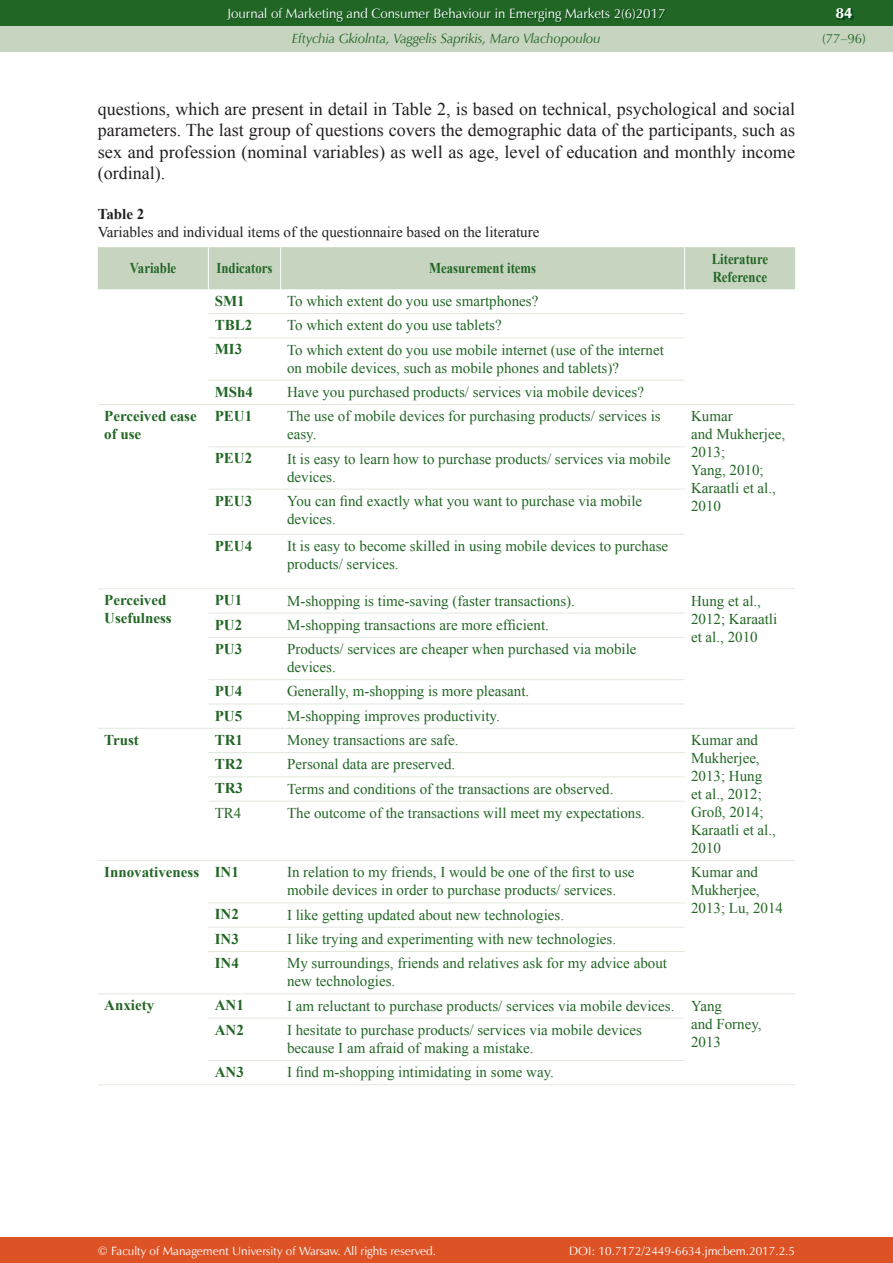
<style>
.page{position:relative;width:893px;height:1263px;background:#fff}
.page>*{position:absolute;margin:0;border:0;box-sizing:border-box;transform-origin:0 0}
.t1{font:18px/21.6px "Times New Roman";color:#231f20;text-align:justify}
.t2{font:15px/18px "Times New Roman";color:#226625}
.t3{font:700 15px/18px "Times New Roman";color:#226625}
.t4{font:15px "Times New Roman";color:#231f20}
.t5{font:700 15px/18px "Times New Roman";color:#226625;scale:.85 1}
.t6{font:700 15px "Times New Roman";color:#231f20}
.t7{font:15px "Zapf Humnst Ult EU";color:#fff}
.t8{font:13.5px "Zapf Humnst EU";color:#fff}
.t9{font:italic 13.5px "Zapf Humnst EU";color:#226625}
.t10{font:13.5px "Zapf Humnst EU";color:#226625}
.t11{font:12px "Zapf Humnst EU";color:#fff}
</style>
<div class="page">
<div style="left:0;top:0;width:893px;height:51px;background:#c6d4c0"></div>
<div style="left:0;top:1237px;width:893px;height:26px;background:#dd5326"></div>
<div style="left:0;top:0;width:893px;height:26px;background:#226625"></div>
<img style="left:228px;top:9px;width:438px;height:14px">
<img style="left:837px;top:10px;width:16px;height:10px">
<div style="left:98px;top:247px;width:697px;height:42px;background:#c6d4c0"></div>
<hr style="left:208px;top:247px;width:1px;height:42px;background:#fff">
<hr style="left:280px;top:247px;width:1px;height:42px;background:#fff">
<hr style="left:684px;top:247px;width:1px;height:42px;background:#fff">
<hr style="left:208px;top:313px;width:477px;height:1px;background:#e1e9dd">
<hr style="left:208px;top:337px;width:477px;height:1px;background:#e1e9dd">
<hr style="left:208px;top:380px;width:477px;height:1px;background:#e1e9dd">
<hr style="left:98px;top:404px;width:697px;height:1px;background:#e1e9dd">
<hr style="left:208px;top:446px;width:477px;height:1px;background:#e1e9dd">
<hr style="left:208px;top:489px;width:477px;height:1px;background:#e1e9dd">
<hr style="left:208px;top:534px;width:477px;height:1px;background:#e1e9dd">
<hr style="left:98px;top:588px;width:697px;height:1px;background:#e1e9dd">
<hr style="left:208px;top:613px;width:477px;height:1px;background:#e1e9dd">
<hr style="left:208px;top:637px;width:477px;height:1px;background:#e1e9dd">
<hr style="left:208px;top:679px;width:477px;height:1px;background:#e1e9dd">
<hr style="left:208px;top:704px;width:477px;height:1px;background:#e1e9dd">
<hr style="left:98px;top:728px;width:697px;height:1px;background:#e1e9dd">
<hr style="left:208px;top:752px;width:477px;height:1px;background:#e1e9dd">
<hr style="left:208px;top:776px;width:477px;height:1px;background:#e1e9dd">
<hr style="left:208px;top:801px;width:477px;height:1px;background:#e1e9dd">
<hr style="left:98px;top:860px;width:697px;height:1px;background:#e1e9dd">
<hr style="left:208px;top:902px;width:477px;height:1px;background:#e1e9dd">
<hr style="left:208px;top:927px;width:477px;height:1px;background:#e1e9dd">
<hr style="left:208px;top:951px;width:477px;height:1px;background:#e1e9dd">
<hr style="left:98px;top:993px;width:697px;height:1px;background:#e1e9dd">
<hr style="left:208px;top:1018px;width:477px;height:1px;background:#e1e9dd">
<hr style="left:208px;top:1060px;width:477px;height:1px;background:#e1e9dd">
<hr style="left:98px;top:1084px;width:697px;height:1px;background:#e1e9dd">
<p class="t8" style="left:227px;top:5px;width:440px">Journal of Marketing and Consumer Behaviour in Emerging Markets 2(6)2017</p>
<p class="t9" style="left:292px;top:30px;width:310px">Eftychia Gkiolnta, Vaggelis Saprikis, Maro Vlachopoulou</p>
<p class="t1" style="left:98px;top:98px;width:699px">questions, which are present in detail in Table 2, is based on technical, psychological and social parameters. The last group of questions covers the demographic data of the participants, such as sex and profession (nominal variables) as well as age, level of education and monthly income (ordinal).</p>
<p class="t6" style="left:98px;top:206px;width:48px">Table 2</p>
<p class="t4" style="left:98px;top:224px;width:443px">Variables and individual items of the questionnaire based on the literature</p>
<p class="t5" style="left:130px;top:259px;width:56px">Variable</p>
<p class="t5" style="left:217px;top:259px;width:67px">Indicators</p>
<p class="t5" style="left:429px;top:259px;width:127px">Measurement items</p>
<p class="t5" style="left:712px;top:250px;width:68px">Literature<br>Reference</p>
<p class="t3" style="left:215px;top:292px;width:31px">SM1</p>
<p class="t2" style="left:287px;top:292px;width:253px">To which extent do you use smartphones?</p>
<p class="t3" style="left:215px;top:316px;width:39px">TBL2</p>
<p class="t2" style="left:287px;top:316px;width:216px">To which extent do you use tablets?</p>
<p class="t3" style="left:215px;top:340px;width:29px">MI3</p>
<p class="t2" style="left:287px;top:341px;width:378px">To which extent do you use mobile internet (use of the internet on mobile devices, such as mobile phones and tablets)?</p>
<p class="t3" style="left:215px;top:383px;width:40px">MSh4</p>
<p class="t2" style="left:287px;top:383px;width:359px">Have you purchased products/ services via mobile devices?</p>
<p class="t3" style="left:104px;top:407px;width:94px">Perceived ease of use</p>
<p class="t3" style="left:215px;top:407px;width:39px">PEU1</p>
<p class="t2" style="left:287px;top:407px;width:375px">The use of mobile devices for purchasing products/ services is easy.</p>
<p class="t2" style="left:691px;top:407px;width:96px">Kumar<br>and Mukherjee,<br>2013;<br>Yang, 2010;<br>Karaatli et al.,<br>2010</p>
<p class="t3" style="left:215px;top:449px;width:39px">PEU2</p>
<p class="t2" style="left:287px;top:449px;width:385px">It is easy to learn how to purchase products/ services via mobile devices.</p>
<p class="t3" style="left:215px;top:492px;width:39px">PEU3</p>
<p class="t2" style="left:287px;top:492px;width:357px">You can find exactly what you want to purchase via mobile devices.</p>
<p class="t3" style="left:215px;top:537px;width:39px">PEU4</p>
<p class="t2" style="left:287px;top:537px;width:383px">It is easy to become skilled in using mobile devices to purchase products/ services.</p>
<p class="t3" style="left:104px;top:591px;width:69px">Perceived<br>Usefulness</p>
<p class="t3" style="left:215px;top:591px;width:29px">PU1</p>
<p class="t2" style="left:287px;top:591px;width:289px">M-shopping is time-saving (faster transactions).</p>
<p class="t2" style="left:691px;top:591px;width:88px">Hung et al.,<br>2012; Karaatli et al., 2010</p>
<p class="t3" style="left:215px;top:615px;width:29px">PU2</p>
<p class="t2" style="left:287px;top:616px;width:264px">M-shopping transactions are more efficient.</p>
<p class="t3" style="left:215px;top:640px;width:29px">PU3</p>
<p class="t2" style="left:287px;top:640px;width:351px">Products/ services are cheaper when purchased via mobile devices.</p>
<p class="t3" style="left:215px;top:682px;width:29px">PU4</p>
<p class="t2" style="left:287px;top:682px;width:244px">Generally, m-shopping is more pleasant.</p>
<p class="t3" style="left:215px;top:706px;width:29px">PU5</p>
<p class="t2" style="left:287px;top:707px;width:214px">M-shopping improves productivity.</p>
<p class="t3" style="left:104px;top:731px;width:36px">Trust</p>
<p class="t3" style="left:215px;top:731px;width:30px">TR1</p>
<p class="t2" style="left:287px;top:731px;width:173px">Money transactions are safe.</p>
<p class="t2" style="left:691px;top:731px;width:86px">Kumar and<br>Mukherjee,<br>2013; Hung et al., 2012;<br>Groß, 2014;<br>Karaatli et al.,<br>2010</p>
<p class="t3" style="left:215px;top:755px;width:30px">TR2</p>
<p class="t2" style="left:287px;top:755px;width:170px">Personal data are preserved.</p>
<p class="t3" style="left:215px;top:779px;width:30px">TR3</p>
<p class="t2" style="left:287px;top:780px;width:328px">Terms and conditions of the transactions are observed.</p>
<p class="t2" style="left:215px;top:804px;width:28px">TR4</p>
<p class="t2" style="left:287px;top:804px;width:359px">The outcome of the transactions will meet my expectations.</p>
<p class="t3" style="left:104px;top:863px;width:136px">Innovativeness IN1</p>
<p class="t2" style="left:287px;top:863px;width:349px">In relation to my friends, I would be one of the first to use mobile devices in order to purchase products/ services.</p>
<p class="t2" style="left:691px;top:863px;width:94px">Kumar and<br>Mukherjee,<br>2013; Lu, 2014</p>
<p class="t3" style="left:215px;top:905px;width:26px">IN2</p>
<p class="t2" style="left:287px;top:906px;width:279px">I like getting updated about new technologies.</p>
<p class="t3" style="left:215px;top:930px;width:26px">IN3</p>
<p class="t2" style="left:287px;top:930px;width:331px">I like trying and experimenting with new technologies.</p>
<p class="t3" style="left:215px;top:954px;width:26px">IN4</p>
<p class="t2" style="left:287px;top:954px;width:381px">My surroundings, friends and relatives ask for my advice about new technologies.</p>
<p class="t3" style="left:104px;top:996px;width:51px">Anxiety</p>
<p class="t3" style="left:215px;top:996px;width:31px">AN1</p>
<p class="t2" style="left:691px;top:996px;width:72px;text-indent:-404px">I am reluctant to purchase products/ services via mobile devices. Yang<br>and Forney,<br>2013</p>
<p class="t3" style="left:215px;top:1020px;width:31px">AN2</p>
<p class="t2" style="left:287px;top:1021px;width:356px">I hesitate to purchase products/ services via mobile devices because I am afraid of making a mistake.</p>
<p class="t3" style="left:215px;top:1063px;width:31px">AN3</p>
<p class="t2" style="left:287px;top:1063px;width:268px">I find m-shopping intimidating in some way.</p>
<p class="t7" style="left:836px;top:4px;width:18px">84</p>
<p class="t10" style="left:822px;top:30px;width:45px">(77–96)</p>
<p class="t11" style="left:98px;top:1243px;width:340px">© Faculty of Management University of Warsaw. All rights reserved.</p>
<p class="t11" style="left:569px;top:1243px;width:227px">DOI: 10.7172/2449-6634.jmcbem.2017.2.5</p>
</div>
